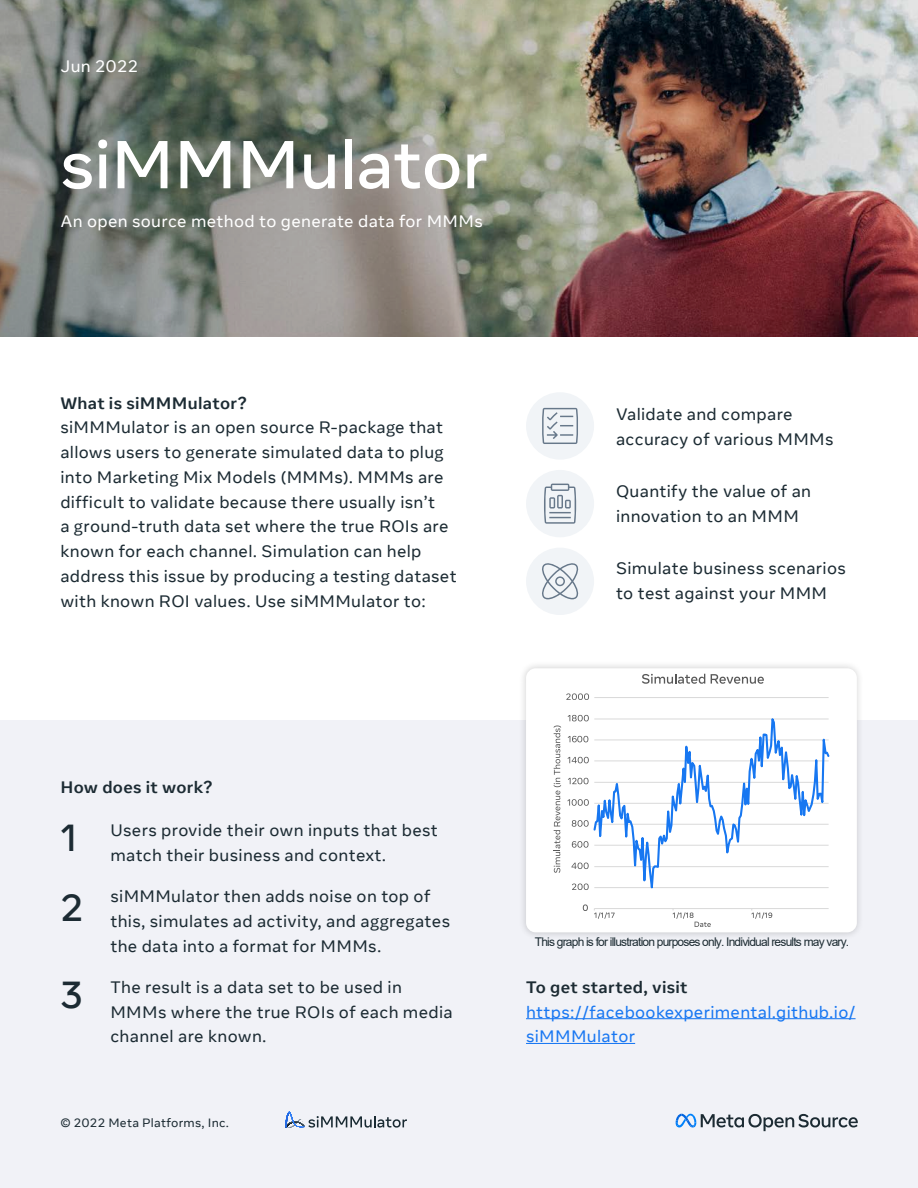
<style>
.page{position:relative;width:918px;height:1188px;background:#fff}
.page>*{position:absolute;margin:0;border:0;box-sizing:border-box;transform-origin:0 0}
.t1{font:500 67.5px "Optimistic Display";color:#fff}
.t2{font:500 37.5px/69.6px "Optimistic Display";color:#1c2b33}
.t3{font:16.5px/24.8px "Optimistic Text";letter-spacing:.02em;color:#1c2b33}
.t4{font:700 16.5px "Optimistic Text";letter-spacing:.02em;color:#1c2b33}
.t5{font:16.5px/24.8px "Optimistic Text";letter-spacing:.02em;color:#1877f2}
.t6{font:16.5px "Optimistic Text";letter-spacing:.02em;color:#fff}
.t7{font:12px "Arial";letter-spacing:-.065em;color:#1c2b32}
.t8{font:12px "Optimistic Text";letter-spacing:.02em;color:#1c2b33}
</style>
<div class="page">
<div style="left:0;top:721px;width:918px;height:467px;background:#f1f2f7"></div>
<img style="left:0;top:0;width:918px;height:336px">
<svg style="left:676px;top:1114px;width:182px;height:17px"></svg>
<hr style="left:526px;top:1018px;width:330px;height:1px;background:#1877f2">
<hr style="left:526px;top:1043px;width:109px;height:1px;background:#1877f2">
<div style="left:526px;top:392px;width:68px;height:68px;background:#f1f4f7;border-radius:50%"></div>
<div style="left:526px;top:548px;width:68px;height:67px;background:#f1f4f7;border-radius:50%"></div>
<svg style="left:542px;top:408px;width:36px;height:36px"></svg>
<svg style="left:542px;top:563px;width:37px;height:36px"></svg>
<div style="left:519px;top:660px;width:345px;height:280px;background:#000;opacity:.18"></div>
<div style="left:526px;top:668px;width:331px;height:264px;background:#fff;border-radius:10px"></div>
<hr style="left:594px;top:697px;width:235px;height:1px;background:#d9d9d9">
<svg style="left:593px;top:718px;width:236px;height:199px"></svg>
<svg style="left:583px;top:904px;width:5px;height:7px"></svg>
<svg style="left:572px;top:884px;width:17px;height:6px"></svg>
<svg style="left:571px;top:863px;width:18px;height:6px"></svg>
<svg style="left:572px;top:841px;width:17px;height:7px"></svg>
<svg style="left:572px;top:820px;width:17px;height:7px"></svg>
<svg style="left:567px;top:799px;width:22px;height:7px"></svg>
<svg style="left:568px;top:778px;width:21px;height:6px"></svg>
<svg style="left:567px;top:757px;width:22px;height:6px"></svg>
<svg style="left:568px;top:736px;width:20px;height:6px"></svg>
<svg style="left:568px;top:715px;width:21px;height:6px"></svg>
<svg style="left:566px;top:693px;width:23px;height:7px"></svg>
<svg style="left:594px;top:909px;width:21px;height:10px"></svg>
<svg style="left:751px;top:909px;width:21px;height:10px"></svg>
<svg style="left:553px;top:726px;width:8px;height:147px"></svg>
<svg style="left:642px;top:674px;width:63px;height:10px"></svg>
<svg style="left:711px;top:674px;width:53px;height:10px"></svg>
<svg style="left:673px;top:909px;width:38px;height:18px"></svg>
<div style="left:526px;top:470px;width:68px;height:67px;background:#f1f4f7;border-radius:50%"></div>
<svg style="left:544px;top:484px;width:32px;height:40px"></svg>
<svg style="left:285px;top:1112px;width:122px;height:16px"></svg>
<p class="t6" style="left:60px;top:57px;width:79px">Jun 2022</p>
<h1 class="t1" style="left:60px;top:123px;width:429px">siMMMulator</h1>
<p class="t6" style="left:60px;top:211px;width:424px">An open source method to generate data for MMMs</p>
<p class="t4" style="left:60px;top:392px;width:188px">What is siMMMulator?</p>
<p class="t3" style="left:60px;top:416px;width:398px">siMMMulator is an open source R-package that allows users to generate simulated data to plug into Marketing Mix Models (MMMs). MMMs are difficult to validate because there usually isn’t<br>a ground-truth data set where the true ROIs are known for each channel. Simulation can help address this issue by producing a testing dataset with known ROI values. Use siMMMulator to:</p>
<p class="t3" style="left:616px;top:403px;width:219px">Validate and compare accuracy of various MMMs</p>
<p class="t3" style="left:616px;top:480px;width:197px">Quantify the value of an innovation to an MMM</p>
<p class="t3" style="left:616px;top:556px;width:231px">Simulate business scenarios to test against your MMM</p>
<p class="t4" style="left:60px;top:777px;width:153px">How does it work?</p>
<h2 class="t2" style="left:60px;top:805px;width:25px">1<br>2</h2>
<h2 class="t2" style="left:60px;top:961px;width:24px">3</h2>
<p class="t3" style="left:110px;top:818px;width:329px">Users provide their own inputs that best match their business and context.</p>
<p class="t3" style="left:110px;top:884px;width:341px">siMMMulator then adds noise on top of this, simulates ad activity, and aggregates the data into a format for MMMs.</p>
<p class="t3" style="left:110px;top:975px;width:344px">The result is a data set to be used in<br>MMMs where the true ROIs of each media channel are known.</p>
<p class="t8" style="left:60px;top:1116px;width:170px">© 2022 Meta Platforms, Inc.</p>
<p class="t7" style="left:535px;top:934px;width:316px">This graph is for illustration purposes only. Individual results may vary.</p>
<p class="t4" style="left:526px;top:977px;width:163px">To get started, visit</p>
<p class="t5" style="left:526px;top:1000px;width:331px">https://facebookexperimental.github.io/ siMMMulator</p>
</div>
